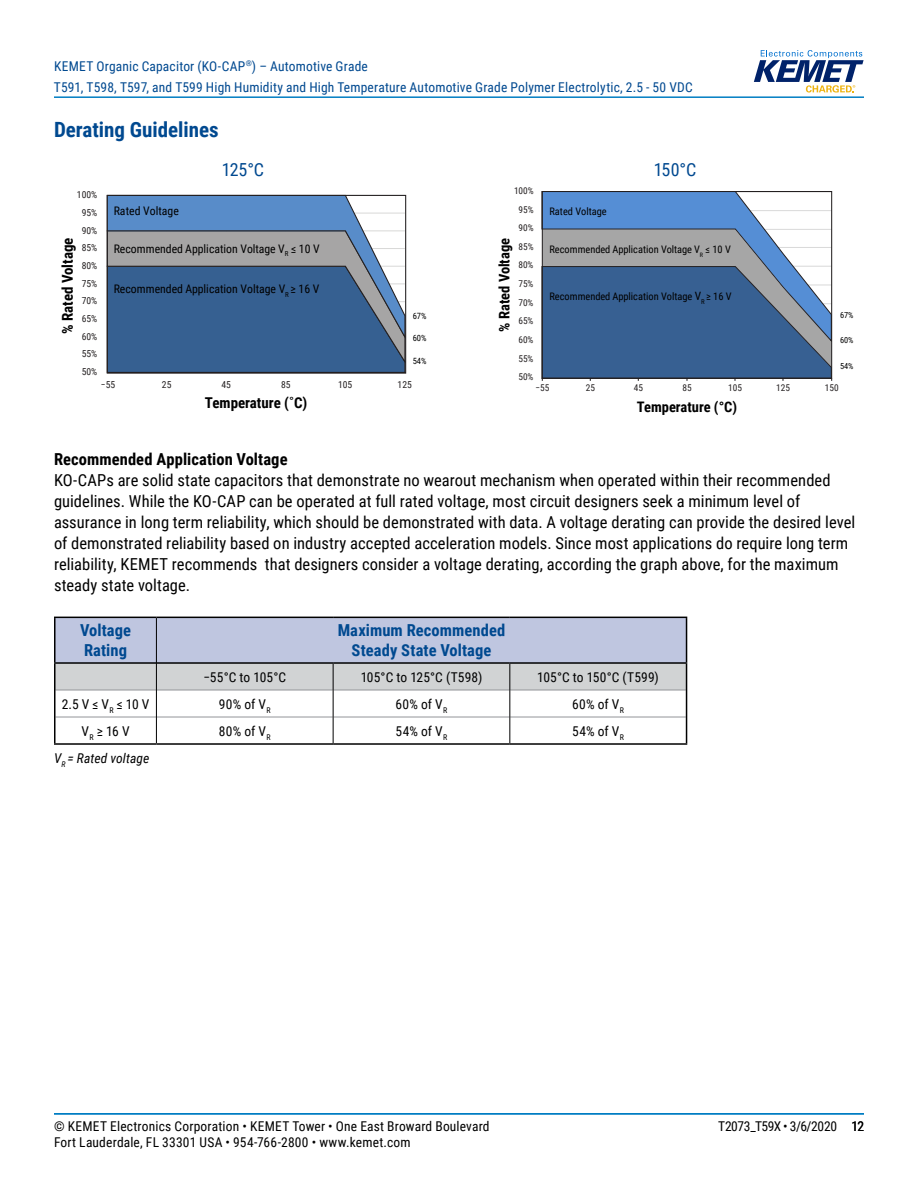
<style>
.page{position:relative;width:918px;height:1188px;background:#fff}
.page>*{position:absolute;margin:0;border:0;box-sizing:border-box;transform-origin:0 0}
.t1{font:700 21px "Roboto Condensed";color:#004990}
.t2{font:18px "Roboto Condensed";letter-spacing:-.03em;color:#004990}
.t3{font:16.5px/21px "Roboto Condensed";letter-spacing:.005em;color:#000}
.t4{font:700 16.5px/19.8px "Roboto Condensed";letter-spacing:.005em;color:#004990}
.t5{font:700 16.5px "Roboto Condensed";letter-spacing:.005em;color:#000}
.t6{font:700 15px "Roboto Condensed";color:#000}
.t7{font:700 14.55px "Roboto Condensed";color:#000}
.t8{font:13.5px "Roboto Condensed";letter-spacing:.015em;color:#000}
.t9{font:13.5px/21px "Roboto Condensed";letter-spacing:.015em;color:#004990}
.t10{font:13.5px "Roboto Condensed";letter-spacing:-.025em;color:#000}
.t11{font:italic 13.5px "Roboto Condensed";letter-spacing:.01em;color:#000}
.t12{font:11.85px "Roboto Condensed";color:#000}
.t13{font:10.35px "Roboto Condensed";color:#000}
.t14{font:9.6px "Roboto Condensed";color:#231f20}
.t15{font:9.3px "Roboto Condensed";letter-spacing:-.005em;color:#231f20}
.t16{font:8.55px "Roboto Condensed";color:#000}
.t17{font:8.4px "Roboto Condensed";color:#000}
.s1{font-size:11.4px}
</style>
<div class="page">
<hr style="left:54px;top:1113px;width:810px;height:2px;background:#007dc3">
<hr style="left:54px;top:96px;width:810px;height:2px;background:#007dc3">
<svg style="left:754px;top:50px;width:110px;height:43px"></svg>
<svg style="left:106px;top:341px;width:300px;height:33px;background:#39608e"></svg>
<svg style="left:106px;top:194px;width:300px;height:147px;background:#6683a6"></svg>
<hr style="left:107px;top:372px;width:298px;height:1px;background:#231f20">
<svg style="left:541px;top:192px;width:291px;height:189px;background:#6786ac"></svg>
<div style="left:542px;top:191px;width:290px;height:188px;border:1px solid #231f20"></div>
<hr style="left:54px;top:662px;width:102px;height:2px;background:#000">
<hr style="left:54px;top:617px;width:102px;height:1px;background:#000">
<hr style="left:54px;top:618px;width:2px;height:44px;background:#000">
<hr style="left:54px;top:664px;width:2px;height:26px;background:#000">
<hr style="left:54px;top:690px;width:2px;height:27px;background:#000">
<hr style="left:54px;top:717px;width:2px;height:26px;background:#000">
<svg style="left:55px;top:617px;width:632px;height:126px"></svg>
<hr style="left:54px;top:743px;width:102px;height:2px;background:#000">
<hr style="left:156px;top:743px;width:177px;height:2px;background:#000">
<hr style="left:333px;top:743px;width:177px;height:2px;background:#000">
<hr style="left:510px;top:743px;width:177px;height:2px;background:#000">
<p class="t9" style="left:54px;top:55px;width:640px">KEMET Organic Capacitor (KO-CAP<sup>®</sup>) – Automotive Grade<br>T591, T598, T597, and T599 High Humidity and High Temperature Automotive Grade Polymer Electrolytic, 2.5 - 50 VDC</p>
<p class="t1" style="left:54px;top:115px;width:166px">Derating Guidelines</p>
<p class="t14" style="left:77px;top:188px;width:22px">100%</p>
<p class="t2" style="left:222px;top:157px;width:44px">125°C</p>
<p class="t2" style="left:654px;top:157px;width:44px">150°C</p>
<p class="t15" style="left:514px;top:184px;width:21px">100%</p>
<p class="t14" style="left:82px;top:206px;width:17px">95%</p>
<p class="t14" style="left:82px;top:223px;width:17px">90%</p>
<p class="t6" style="left:57px;top:334px;width:98px;rotate:-90deg">% Rated Voltage</p>
<p class="t14" style="left:82px;top:241px;width:17px">85%</p>
<p class="t14" style="left:82px;top:259px;width:17px">80%</p>
<p class="t14" style="left:82px;top:277px;width:17px">75%</p>
<p class="t14" style="left:82px;top:294px;width:17px">70%</p>
<p class="t14" style="left:82px;top:312px;width:17px">65%</p>
<p class="t14" style="left:82px;top:330px;width:17px">60%</p>
<p class="t14" style="left:82px;top:347px;width:17px">55%</p>
<p class="t14" style="left:82px;top:365px;width:17px">50%</p>
<p class="t12" style="left:114px;top:203px;width:67px">Rated Voltage</p>
<p class="t12" style="left:114px;top:240px;width:208px">Recommended Application Voltage V<sub>R</sub> ≤ 10 V</p>
<p class="t12" style="left:114px;top:281px;width:207px">Recommended Application Voltage V<sub>R</sub> ≥ 16 V</p>
<p class="t16" style="left:413px;top:310px;width:15px">67%</p>
<p class="t16" style="left:413px;top:332px;width:15px">60%</p>
<p class="t16" style="left:413px;top:355px;width:15px">54%</p>
<p class="t14" style="left:101px;top:378px;width:16px">−55</p>
<p class="t14" style="left:162px;top:378px;width:11px">25</p>
<p class="t14" style="left:221px;top:378px;width:11px">45</p>
<p class="t14" style="left:281px;top:378px;width:11px">85</p>
<p class="t14" style="left:338px;top:378px;width:16px">105</p>
<p class="t14" style="left:398px;top:378px;width:16px">125</p>
<p class="t15" style="left:519px;top:203px;width:17px">95%</p>
<p class="t15" style="left:519px;top:221px;width:17px">90%</p>
<p class="t7" style="left:494px;top:332px;width:95px;rotate:-90deg">% Rated Voltage</p>
<p class="t15" style="left:519px;top:240px;width:17px">85%</p>
<p class="t15" style="left:519px;top:259px;width:17px">80%</p>
<p class="t15" style="left:519px;top:277px;width:17px">75%</p>
<p class="t15" style="left:519px;top:296px;width:17px">70%</p>
<p class="t15" style="left:519px;top:315px;width:17px">65%</p>
<p class="t15" style="left:519px;top:333px;width:17px">60%</p>
<p class="t15" style="left:519px;top:352px;width:17px">55%</p>
<p class="t15" style="left:518px;top:370px;width:17px">50%</p>
<p class="t13" style="left:549px;top:204px;width:59px">Rated Voltage</p>
<p class="t13" style="left:549px;top:242px;width:183px">Recommended Application Voltage V<sub>R</sub> ≤ 10 V</p>
<p class="t13" style="left:549px;top:290px;width:184px">Recommended Application Voltage <span class="s1">V</span><sub>R</sub> ≥ 16 V</p>
<p class="t17" style="left:840px;top:309px;width:15px">67%</p>
<p class="t17" style="left:840px;top:334px;width:15px">60%</p>
<p class="t17" style="left:840px;top:360px;width:15px">54%</p>
<p class="t15" style="left:536px;top:381px;width:15px">−55</p>
<p class="t15" style="left:586px;top:381px;width:11px">25</p>
<p class="t15" style="left:634px;top:381px;width:11px">45</p>
<p class="t15" style="left:683px;top:381px;width:11px">85</p>
<p class="t15" style="left:728px;top:381px;width:15px">105</p>
<p class="t15" style="left:776px;top:381px;width:15px">125</p>
<p class="t15" style="left:825px;top:381px;width:15px">150</p>
<p class="t6" style="left:205px;top:392px;width:104px">Temperature (˚C)</p>
<p class="t7" style="left:637px;top:397px;width:102px">Temperature (°C)</p>
<p class="t5" style="left:54px;top:448px;width:235px">Recommended Application Voltage</p>
<p class="t3" style="left:54px;top:469px;width:803px">KO-CAPs are solid state capacitors that demonstrate no wearout mechanism when operated within their recommended guidelines. While the KO-CAP can be operated at full rated voltage, most circuit designers seek a minimum level of assurance in long term reliability, which should be demonstrated with data. A voltage derating can provide the desired level of demonstrated reliability based on industry accepted acceleration models. Since most applications do require long term reliability, KEMET recommends that designers consider a voltage derating, according the graph above, for the maximum steady state voltage.</p>
<p class="t4" style="left:80px;top:620px;width:52px">Voltage<br>Rating</p>
<p class="t4" style="left:338px;top:620px;width:169px;text-align:center">Maximum Recommended<br>Steady State Voltage</p>
<p class="t8" style="left:203px;top:668px;width:84px">−55°C to 105°C</p>
<p class="t8" style="left:361px;top:668px;width:123px">105°C to 125°C (T598)</p>
<p class="t8" style="left:537px;top:668px;width:123px">105°C to 150°C (T599)</p>
<p class="t8" style="left:62px;top:694px;width:89px">2.5V≤V<sub>R</sub> ≤10V</p>
<p class="t8" style="left:219px;top:694px;width:53px">90% of V<sub>R</sub></p>
<p class="t8" style="left:396px;top:694px;width:53px">60% of V<sub>R</sub></p>
<p class="t8" style="left:572px;top:694px;width:53px">60% of V<sub>R</sub></p>
<p class="t8" style="left:82px;top:721px;width:50px">V<sub>R</sub> ≥16V</p>
<p class="t8" style="left:219px;top:721px;width:53px">80% of V<sub>R</sub></p>
<p class="t8" style="left:396px;top:721px;width:53px">54% of V<sub>R</sub></p>
<p class="t8" style="left:572px;top:721px;width:53px">54% of V<sub>R</sub></p>
<p class="t11" style="left:54px;top:749px;width:97px">V<sub>R</sub> = Rated voltage</p>
<p class="t8" style="left:54px;top:1116px;width:437px">© KEMET Electronics Corporation • KEMET Tower • One East Broward Boulevard</p>
<p class="t10" style="left:718px;top:1116px;width:120px">T2073_T59X • 3/6/2020</p>
<p class="t8" style="left:54px;top:1133px;width:358px">Fort Lauderdale, FL 33301 USA • 954-766-2800 • www.kemet.com</p>
<p class="t8" style="left:852px;top:1116px;width:14px">12</p>
</div>
